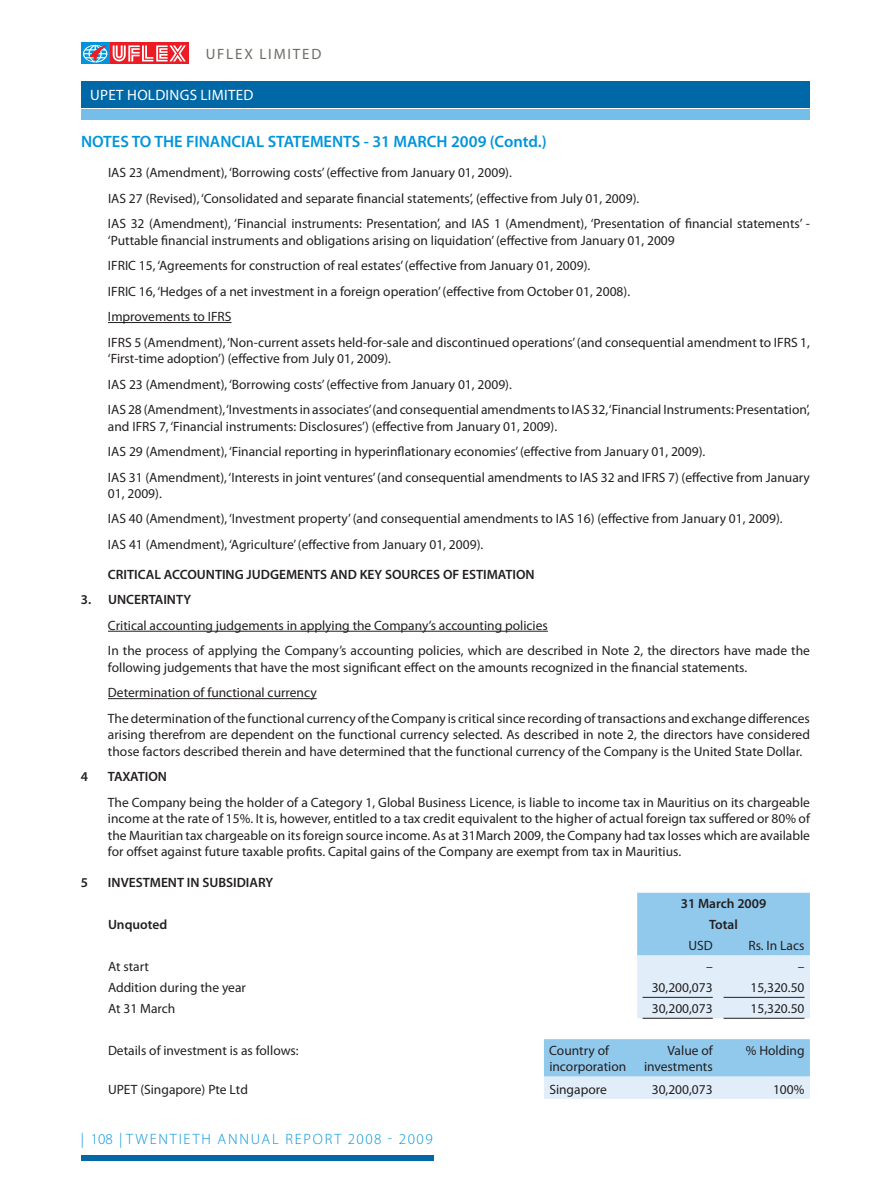
<style>
.page{position:relative;width:891px;height:1188px;background:#fff}
.page>*{position:absolute;margin:0;border:0;box-sizing:border-box;transform-origin:0 0}
.t1{font:600 16.5px "Myriad Pro";color:#0095da}
.t2{font:300 15px "Myriad Pro";letter-spacing:.12em;color:#0095da}
.t3{font:15px "Myriad Pro";letter-spacing:.02em;color:#fff}
.t4{font:15px "Myriad Pro";color:#fff}
.t5{font:15px "Myriad Pro";letter-spacing:.12em;color:#6d6d66}
.t6{font:13.5px/25.5px "Myriad Pro";color:#231f20}
.t7{font:600 13.5px "Myriad Pro";color:#231f20}
</style>
<div class="page">
<div style="left:81px;top:43px;width:108px;height:21px;background:#ed1c24"></div>
<svg style="left:81px;top:42px;width:105px;height:22px"></svg>
<div style="left:81px;top:1156px;width:352px;height:5px;background:#0068a6"></div>
<div style="left:81px;top:110px;width:729px;height:10px;background:#75bee9"></div>
<div style="left:81px;top:81px;width:729px;height:27px;background:#0068a6"></div>
<hr style="left:108px;top:322px;width:124px;height:1px;background:#231f20">
<hr style="left:108px;top:631px;width:440px;height:1px;background:#231f20">
<hr style="left:108px;top:698px;width:209px;height:1px;background:#231f20">
<div style="left:637px;top:893px;width:173px;height:63px;background:#91c9ed"></div>
<svg style="left:544px;top:956px;width:266px;height:143px"></svg>
<hr style="left:643px;top:997px;width:70px;height:1px;background:#231f20">
<hr style="left:724px;top:997px;width:81px;height:1px;background:#231f20">
<hr style="left:643px;top:1018px;width:70px;height:1px;background:#231f20">
<hr style="left:724px;top:1018px;width:81px;height:1px;background:#231f20">
<p class="t5" style="left:206px;top:48px;width:117px">UFLEX LIMITED</p>
<p class="t4" style="left:90px;top:89px;width:128px">DIRECTOR’S REPORT</p>
<p class="t3" style="left:90px;top:89px;width:165px">UPET HOLDINGS LIMITED</p>
<p class="t1" style="left:81px;top:136px;width:467px">NOTES TO THE FINANCIAL STATEMENTS - 31 MARCH 2009 (Contd.)</p>
<p class="t6" style="left:108px;top:161px;width:704px">IAS 23 (Amendment), ‘Borrowing costs’ (effective from January 01, 2009).<br>IAS 27 (Revised), ‘Consolidated and separate financial statements’, (effective from July 01, 2009).<br>IAS 32 (Amendment), ‘Financial instruments: Presentation’, and IAS 1 (Amendment), ‘Presentation of financial statements’ -</p>
<p class="t6" style="left:108px;top:228px;width:704px">‘Puttable financial instruments and obligations arising on liquidation’ (effective from January 01, 2009<br>IFRIC 15, ‘Agreements for construction of real estates’ (effective from January 01, 2009).<br>IFRIC 16, ‘Hedges of a net investment in a foreign operation’ (effective from October 01, 2008).<br>Improvements to IFRS<br>IFRS 5 (Amendment), ‘Non-current assets held-for-sale and discontinued operations’ (and consequential amendment to IFRS 1,</p>
<p class="t6" style="left:108px;top:347px;width:703px">‘First-time adoption’) (effective from July 01, 2009).<br>IAS 23 (Amendment), ‘Borrowing costs’ (effective from January 01, 2009).<br>IAS 28 (Amendment), ‘Investments in associates’(and consequential amendments to IAS 32, ‘Financial Instruments: Presentation’,</p>
<p class="t6" style="left:108px;top:414px;width:704px">and IFRS 7, ‘Financial instruments: Disclosures’) (effective from January 01, 2009).<br>IAS 29 (Amendment), ‘Financial reporting in hyperinflationary economies’ (effective from January 01, 2009).<br>IAS 31 (Amendment), ‘Interests in joint ventures’ (and consequential amendments to IAS 32 and IFRS 7) (effective from January</p>
<p class="t6" style="left:108px;top:482px;width:676px">01, 2009).<br>IAS 40 (Amendment), ‘Investment property’ (and consequential amendments to IAS 16) (effective from January 01, 2009).<br>IAS 41 (Amendment), ‘Agriculture’ (effective from January 01, 2009).</p>
<p class="t7" style="left:108px;top:569px;width:428px">CRITICAL ACCOUNTING JUDGEMENTS AND KEY SOURCES OF ESTIMATION</p>
<p class="t7" style="left:81px;top:595px;width:112px">3. UNCERTAINTY</p>
<p class="t6" style="left:108px;top:613px;width:704px">Critical accounting judgements in applying the Company’s accounting policies<br>In the process of applying the Company’s accounting policies, which are described in Note 2, the directors have made the</p>
<p class="t6" style="left:108px;top:655px;width:703px">following judgements that have the most significant effect on the amounts recognized in the financial statements.<br>Determination of functional currency<br>The determination of the functional currency of the Company is critical since recording of transactions and exchange differences</p>
<p class="t6" style="left:108px;top:727px;width:704px;line-height:16.5px">arising therefrom are dependent on the functional currency selected. As described in note 2, the directors have considered those factors described therein and have determined that the functional currency of the Company is the United State Dollar.</p>
<p class="t7" style="left:81px;top:772px;width:9px">4</p>
<p class="t7" style="left:108px;top:772px;width:61px">TAXATION</p>
<p class="t6" style="left:108px;top:795px;width:704px;line-height:16.5px;text-align:justify">The Company being the holder of a Category 1, Global Business Licence, is liable to income tax in Mauritius on its chargeable income at the rate of 15%. It is, however, entitled to a tax credit equivalent to the higher of actual foreign tax suffered or 80% of the Mauritian tax chargeable on its foreign source income. As at 31March 2009, the Company had tax losses which are available for offset against future taxable profits. Capital gains of the Company are exempt from tax in Mauritius.</p>
<p class="t7" style="left:81px;top:877px;width:9px">5</p>
<p class="t7" style="left:108px;top:877px;width:167px">INVESTMENT IN SUBSIDIARY</p>
<p class="t7" style="left:681px;top:899px;width:87px">31 March 2009</p>
<p class="t7" style="left:108px;top:920px;width:61px">Unquoted</p>
<p class="t7" style="left:709px;top:920px;width:30px">Total</p>
<p class="t6" style="left:688px;top:934px;width:26px">USD</p>
<p class="t6" style="left:748px;top:934px;width:58px">Rs. In Lacs</p>
<p class="t6" style="left:108px;top:955px;width:42px">At start</p>
<p class="t6" style="left:706px;top:955px;width:8px">–</p>
<p class="t6" style="left:798px;top:955px;width:8px">–</p>
<p class="t6" style="left:108px;top:976px;width:139px">Addition during the year</p>
<p class="t6" style="left:652px;top:976px;width:63px">30,200,073</p>
<p class="t6" style="left:750px;top:976px;width:56px">15,320.50</p>
<p class="t6" style="left:108px;top:996px;width:69px">At 31 March</p>
<p class="t6" style="left:652px;top:996px;width:62px">30,200,073</p>
<p class="t6" style="left:750px;top:996px;width:56px">15,320.50</p>
<p class="t6" style="left:108px;top:1038px;width:192px">Details of investment is as follows:</p>
<p class="t6" style="left:549px;top:1043px;width:78px;line-height:16.5px">Country of incorporation</p>
<p class="t6" style="left:644px;top:1043px;width:70px;line-height:16.5px;text-align:right">Value of investments</p>
<p class="t6" style="left:746px;top:1038px;width:60px">% Holding</p>
<p class="t6" style="left:108px;top:1077px;width:141px">UPET (Singapore) Pte Ltd</p>
<p class="t6" style="left:549px;top:1077px;width:59px">Singapore</p>
<p class="t6" style="left:652px;top:1077px;width:62px">30,200,073</p>
<p class="t6" style="left:773px;top:1077px;width:33px">100%</p>
<p class="t2" style="left:81px;top:1133px;width:353px">| 108 |TWENTIETH ANNUAL REPORT 2008 - 2009</p>
</div>
